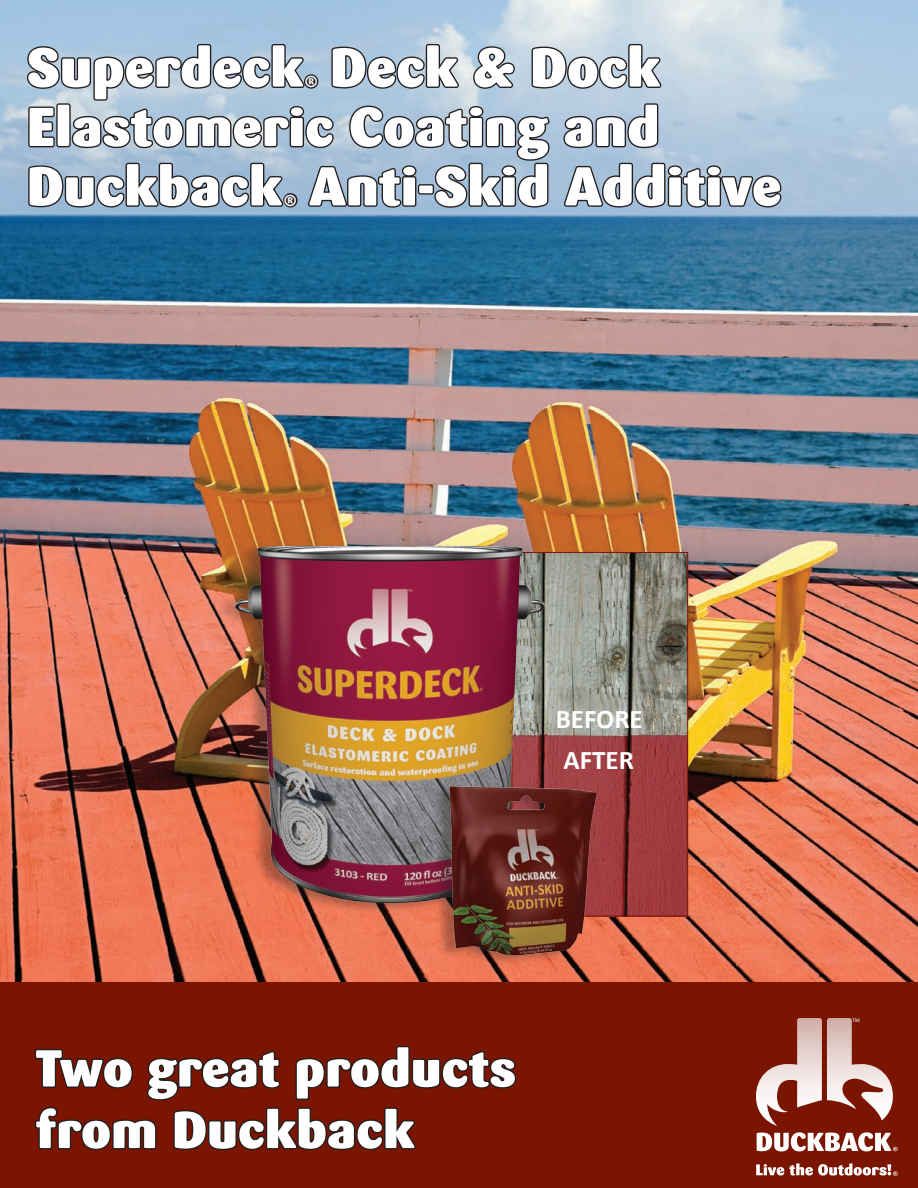
<style>
.page{position:relative;width:918px;height:1188px;background:#fff}
.page>*{position:absolute;margin:0;border:0;box-sizing:border-box;transform-origin:0 0}
.t1{font:900 54px/59.4px "Sari";color:#fff;text-align:justify}
.t2{font:900 51.3px/61.5px "Sari";color:#fff}
.t3{font:700 27px "Calibri";color:#fff}
.t4{font:900 15.75px "Sari";color:#fff}
.t5{font:5.55px "Calibri";color:#fff}
</style>
<div class="page">
<img style="left:0;top:0;width:918px;height:983px">
<div style="left:0;top:983px;width:918px;height:205px;background:#791500"></div>
<svg style="left:756px;top:1018px;width:137px;height:108px"></svg>
<svg style="left:757px;top:1132px;width:141px;height:19px"></svg>
<svg style="left:756px;top:1163px;width:142px;height:13px"></svg>
<svg style="left:25px;top:43px;width:759px;height:177px"></svg>
<svg style="left:34px;top:1046px;width:483px;height:105px"></svg>
<img style="left:549px;top:554px;width:137px;height:360px">
<div style="left:217px;top:542px;width:325px;height:372px;background:#231f20;opacity:.34"></div>
<img style="left:231px;top:547px;width:318px;height:362px">
<div style="left:432px;top:782px;width:162px;height:184px;background:#231f20;opacity:.34"></div>
<img style="left:444px;top:777px;width:158px;height:185px">
<p class="t1" style="left:27px;top:37px;width:278px">Superdeck</p>
<p class="t1" style="left:27px;top:37px;width:635px;text-indent:303px">Deck &amp; Dock Elastomeric Coating and Duckback</p>
<p class="t4" style="left:305px;top:72px;width:14px">®</p>
<p class="t1" style="left:309px;top:156px;width:474px">Anti-Skid Additive</p>
<p class="t4" style="left:284px;top:191px;width:14px">®</p>
<p class="t3" style="left:556px;top:702px;width:89px">BEFORE</p>
<p class="t3" style="left:563px;top:743px;width:72px">AFTER</p>
<p class="t2" style="left:36px;top:1037px;width:482px">Two great products from Duckback</p>
<p class="t5" style="left:853px;top:1017px;width:9px">TM</p>
</div>
